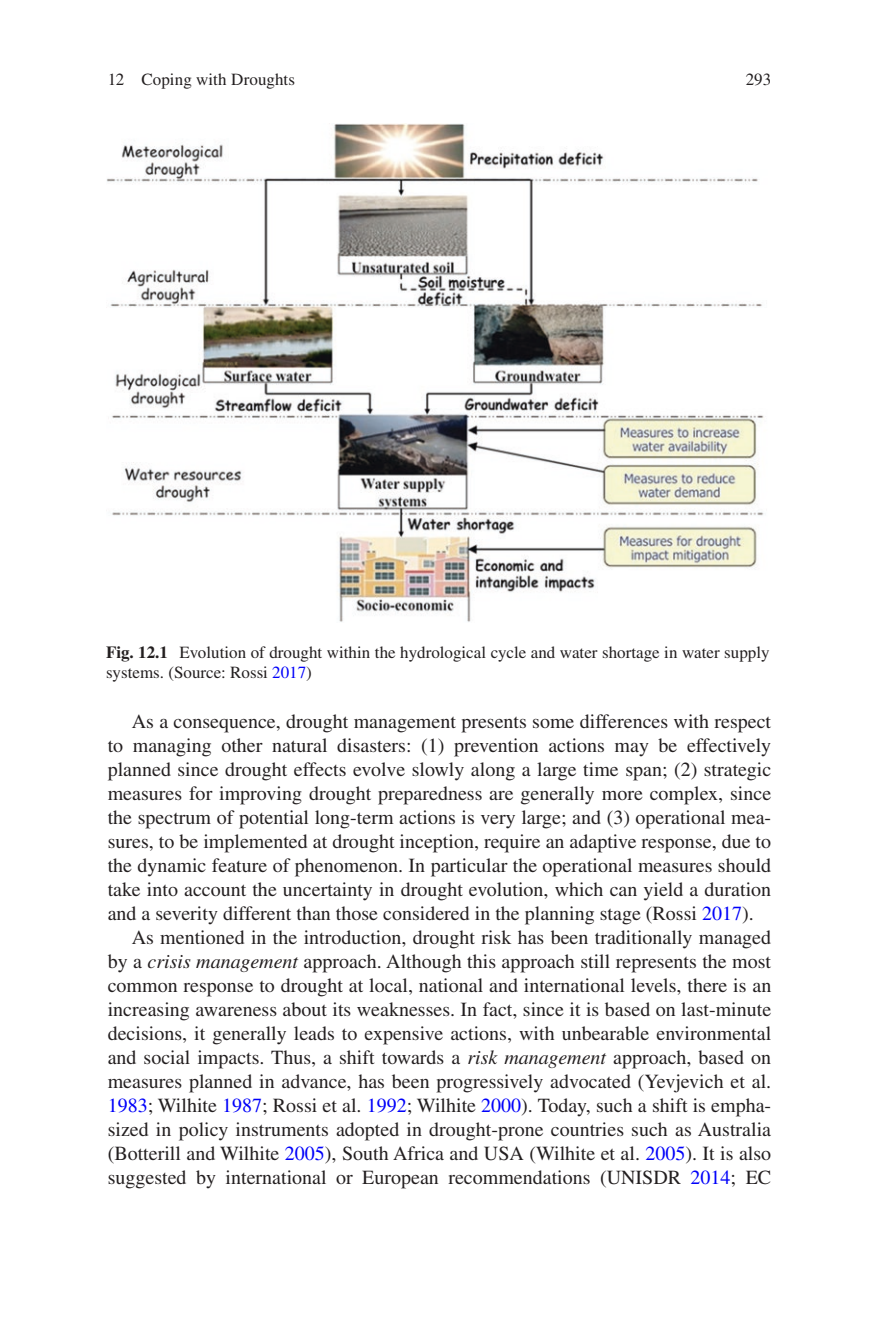
<style>
.page{position:relative;width:879px;height:1333px;background:#fff}
.page>*{position:absolute;margin:0;border:0;box-sizing:border-box;transform-origin:0 0}
.t1{font:20px "Mtbbvf Qkbtsl Times LT Std";color:#231f20}
.t2{font:17px/20px "Mtbbvf Qkbtsl Times LT Std";color:#231f20}
.t3{font:17px "Ngqhcj Qxjkxq Times LT Std";letter-spacing:.005em;color:#231f20}
.s1{font-family:"Gnyjrp Hppnqs Times LT Std";font-weight:700}
.s2{color:#0000fa}
.s3{font-family:"Wgtvjy Tlmycw Times LT Std";font-style:italic}
</style>
<div class="page">
<img style="left:106px;top:124px;width:658px;height:498px">
<p class="t3" style="left:108px;top:70px;width:189px">12 Coping with Droughts</p>
<p class="t2" style="left:746px;top:69px;width:27px">293</p>
<p class="t2" style="left:106px;top:642px;width:665px"><span class="s1">Fig. 12.1</span> Evolution of drought within the hydrological cycle and water shortage in water supply systems. (Source: Rossi <span class="s2">2017</span>)</p>
<p class="t1" style="left:132px;top:710px;width:641px">As a consequence, drought management presents some differences with respect</p>
<p class="t1" style="left:108px;top:734px;width:665px">to managing other natural disasters: (1) prevention actions may be effectively</p>
<p class="t1" style="left:108px;top:758px;width:665px">planned since drought effects evolve slowly along a large time span; (2) strategic</p>
<p class="t1" style="left:108px;top:782px;width:665px">measures for improving drought preparedness are generally more complex, since</p>
<p class="t1" style="left:108px;top:806px;width:665px">the spectrum of potential long-term actions is very large; and (3) operational mea-</p>
<p class="t1" style="left:108px;top:830px;width:665px">sures, to be implemented at drought inception, require an adaptive response, due to</p>
<p class="t1" style="left:108px;top:854px;width:665px">the dynamic feature of phenomenon. In particular the operational measures should</p>
<p class="t1" style="left:108px;top:878px;width:665px">take into account the uncertainty in drought evolution, which can yield a duration</p>
<p class="t1" style="left:108px;top:902px;width:647px">and a severity different than those considered in the planning stage (Rossi <span class="s2">2017</span>).</p>
<p class="t1" style="left:132px;top:926px;width:641px">As mentioned in the introduction, drought risk has been traditionally managed</p>
<p class="t1" style="left:108px;top:950px;width:665px">by a <span class="s3">crisis management</span> approach. Although this approach still represents the most</p>
<p class="t1" style="left:108px;top:974px;width:665px">common response to drought at local, national and international levels, there is an</p>
<p class="t1" style="left:108px;top:998px;width:665px">increasing awareness about its weaknesses. In fact, since it is based on last-minute</p>
<p class="t1" style="left:108px;top:1022px;width:665px">decisions, it generally leads to expensive actions, with unbearable environmental</p>
<p class="t1" style="left:108px;top:1046px;width:665px">and social impacts. Thus, a shift towards a <span class="s3">risk management</span> approach, based on</p>
<p class="t1" style="left:108px;top:1070px;width:665px">measures planned in advance, has been progressively advocated (Yevjevich et al.</p>
<p class="t1" style="left:108px;top:1094px;width:665px"><span class="s2">1983</span>; Wilhite <span class="s2">1987</span>; Rossi et al. <span class="s2">1992</span>; Wilhite <span class="s2">2000</span>). Today, such a shift is empha-</p>
<p class="t1" style="left:108px;top:1118px;width:665px">sized in policy instruments adopted in drought-prone countries such as Australia</p>
<p class="t1" style="left:108px;top:1142px;width:665px">(Botterill and Wilhite <span class="s2">2005</span>), South Africa and USA (Wilhite et al. <span class="s2">2005</span>). It is also</p>
<p class="t1" style="left:108px;top:1166px;width:665px">suggested by international or European recommendations (UNISDR <span class="s2">2014</span>; EC</p>
</div>
